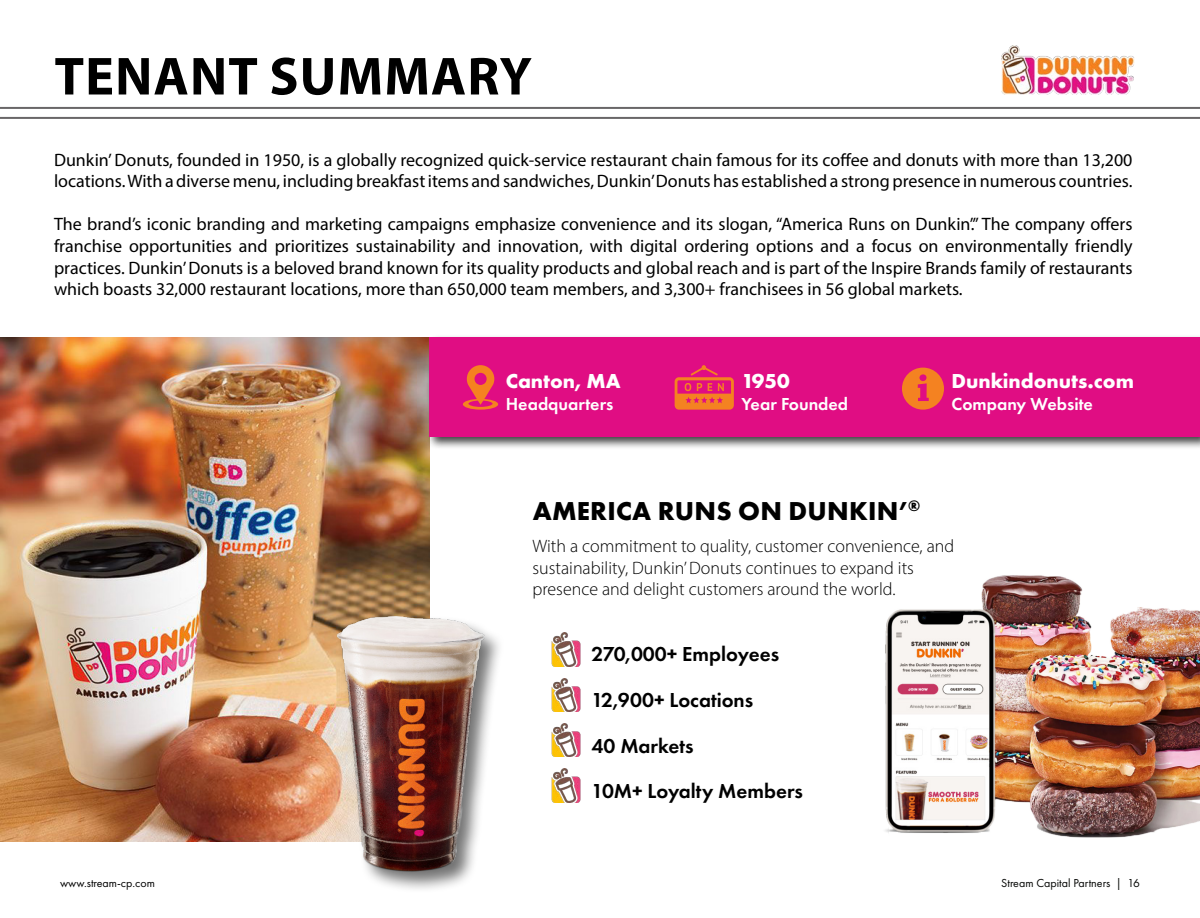
<style>
.page{position:relative;width:1200px;height:918px;background:#fff}
.page>*{position:absolute;margin:0;border:0;box-sizing:border-box;transform-origin:0 0}
.t1{font:700 54px "Myriad Pro";letter-spacing:.02em;color:#000}
.t2{font:700 26.85px "Futura PT";letter-spacing:.01em;color:#000}
.t3{font:600 21px/45.8px "Futura PT";color:#000}
.t4{font:700 21px "Futura PT";color:#fff}
.t5{font:18px/21.6px "Myriad Pro";color:#000}
.t6{font:300 18px/21.6px "Myriad Pro";color:#000}
.t7{font:600 18px "Futura PT";color:#fff}
.t8{font:12px "Futura PT";color:#040503}
.t9{font:12px "Futura PT";color:#000}
</style>
<div class="page">
<img style="left:0;top:338px;width:430px;height:503px">
<img style="left:885px;top:575px;width:315px;height:263px">
<div style="left:336px;top:613px;width:170px;height:280px;background:#000;opacity:.55"></div>
<img style="left:333px;top:611px;width:153px;height:263px">
<img style="left:551px;top:633px;width:30px;height:33px">
<img style="left:551px;top:678px;width:30px;height:34px">
<img style="left:551px;top:724px;width:30px;height:33px">
<img style="left:551px;top:769px;width:30px;height:33px">
<hr style="left:0;top:107px;width:1200px;height:2px;background:#696768">
<hr style="left:0;top:117px;width:1200px;height:2px;background:#696768">
<img style="left:1002px;top:45px;width:132px;height:49px">
<div style="left:426px;top:334px;width:774px;height:116px;background:#000;opacity:.75"></div>
<div style="left:430px;top:338px;width:770px;height:99px;background:#e00d83"></div>
<svg style="left:463px;top:365px;width:35px;height:45px"></svg>
<svg style="left:902px;top:368px;width:42px;height:42px"></svg>
<svg style="left:675px;top:365px;width:59px;height:45px"></svg>
<h1 class="t1" style="left:55px;top:41px;width:479px">TENANT SUMMARY</h1>
<p class="t5" style="left:54px;top:148px;width:1080px">Dunkin’ Donuts, founded in 1950, is a globally recognized quick-service restaurant chain famous for its coffee and donuts with more than 13,200 locations. With a diverse menu, including breakfast items and sandwiches, Dunkin’Donuts has established a strong presence in numerous countries.</p>
<p class="t5" style="left:54px;top:213px;width:1080px;text-align:justify">The brand’s iconic branding and marketing campaigns emphasize convenience and its slogan, “America Runs on Dunkin’.” The company offers franchise opportunities and prioritizes sustainability and innovation, with digital ordering options and a focus on environmentally friendly practices. Dunkin’ Donuts is a beloved brand known for its quality products and global reach and is part of the Inspire Brands family of restaurants which boasts 32,000 restaurant locations, more than 650,000 team members, and 3,300+ franchisees in 56 global markets.</p>
<p class="t4" style="left:506px;top:367px;width:117px">Canton, MA</p>
<p class="t7" style="left:506px;top:392px;width:109px">Headquarters</p>
<p class="t4" style="left:741px;top:367px;width:50px">1950</p>
<p class="t7" style="left:741px;top:392px;width:108px">Year Founded</p>
<p class="t4" style="left:952px;top:367px;width:184px">Dunkindonuts.com</p>
<p class="t7" style="left:952px;top:392px;width:143px">Company Website</p>
<h2 class="t2" style="left:533px;top:494px;width:389px">AMERICA RUNS ON DUNKIN’<sup>®</sup></h2>
<p class="t6" style="left:533px;top:535px;width:423px">With a commitment to quality, customer convenience, and sustainability, Dunkin’ Donuts continues to expand its presence and delight customers around the world.</p>
<p class="t3" style="left:592px;top:631px;width:213px">270,000+ Employees<br>12,900+ Locations<br>40 Markets<br>10M+ Loyalty Members</p>
<p class="t9" style="left:60px;top:876px;width:97px">www.stream-cp.com</p>
<p class="t8" style="left:1001px;top:876px;width:140px">Stream Capital Partners | 16</p>
</div>
